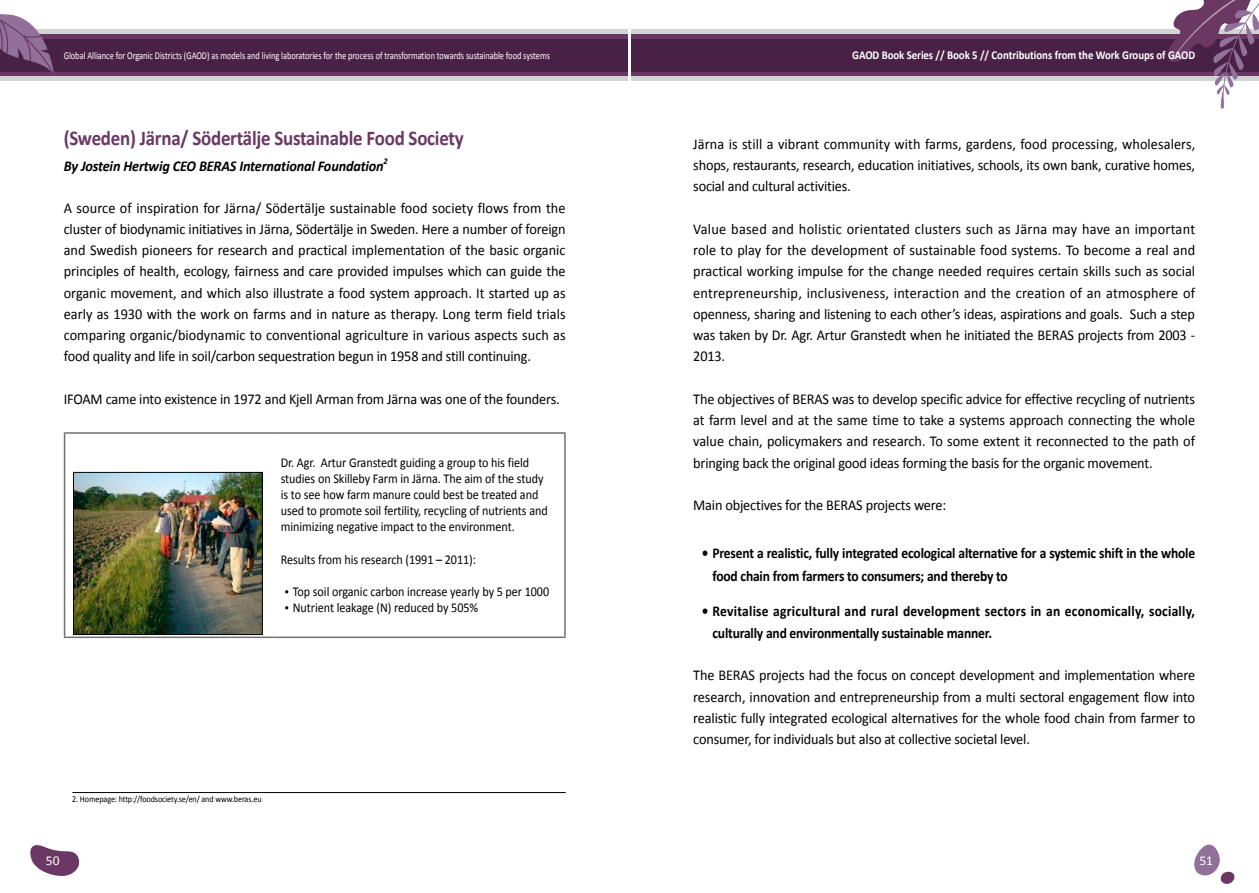
<style>
.page{position:relative;width:1259px;height:893px;background:#fff}
.page>*{position:absolute;margin:0;border:0;box-sizing:border-box;transform-origin:0 0}
.t1{font:700 21px "Calibri";letter-spacing:-.01em;color:#6a3863;scale:.9 1}
.t2{font:15px/21.3px "Calibri";letter-spacing:-.01em;color:#000;text-align:justify;scale:.95 1}
.t3{font:700 15px/22.5px "Calibri";letter-spacing:-.01em;color:#000;scale:.9 1}
.t4{font:700 15px/22.5px "Calibri";letter-spacing:.015em;color:#000;scale:.9 1}
.t5{font:italic 700 15px "Calibri";letter-spacing:-.01em;color:#000;scale:.95 1}
.t6{font:13.5px/16.2px "Calibri";letter-spacing:-.005em;color:#000;scale:.9 1}
.t7{font:13.5px "Calibri";color:#fff}
.t8{font:700 12px "Calibri";letter-spacing:-.005em;color:#fff;scale:.9 1}
.t9{font:10.5px "Calibri";letter-spacing:-.005em;color:#fff;scale:.8 1}
.t10{font:9px "Calibri";letter-spacing:-.01em;color:#000;scale:.9 1}
.t11{font:italic 700 8.7px "Calibri";color:#000;scale:.95 1}
.s1{font-family:"Adobe Myungjo Std";font-weight:500}
</style>
<div class="page">
<hr style="left:72px;top:792px;width:494px;height:1px;background:#000">
<hr style="left:64px;top:432px;width:208px;height:2px;background:#717071">
<hr style="left:64px;top:434px;width:1px;height:203px;background:#717071">
<hr style="left:272px;top:432px;width:294px;height:2px;background:#717071">
<hr style="left:564px;top:434px;width:2px;height:203px;background:#717071">
<hr style="left:64px;top:637px;width:208px;height:1px;background:#717071">
<hr style="left:272px;top:637px;width:294px;height:1px;background:#717071">
<img style="left:75px;top:474px;width:185px;height:159px">
<div style="left:73px;top:472px;width:189px;height:163px;border:1px solid #000"></div>
<svg style="left:30px;top:845px;width:50px;height:31px"></svg>
<div style="left:0;top:30px;width:627px;height:51px;background:#d2d3d3"></div>
<div style="left:0;top:34px;width:627px;height:42px;background:#6a3863"></div>
<div style="left:0;top:39px;width:627px;height:33px;background:#4a2146"></div>
<div style="left:631px;top:30px;width:628px;height:51px;background:#d2d3d3"></div>
<div style="left:631px;top:34px;width:628px;height:42px;background:#6a3863"></div>
<div style="left:631px;top:39px;width:628px;height:33px;background:#4a2146"></div>
<svg style="left:0;top:14px;width:55px;height:61px"></svg>
<svg style="left:1167px;top:0;width:92px;height:109px"></svg>
<svg style="left:1194px;top:844px;width:41px;height:40px"></svg>
<p class="t9" style="left:64px;top:49px;width:609px">Global Alliance for Organic Districts (GAOD) as models and living laboratories for the process of transformation towards sustainable food systems</p>
<h1 class="t1" style="left:64px;top:125px;width:446px">(Sweden) Järna/ Södertälje Sustainable Food Society</h1>
<p class="t5" style="left:64px;top:157px;width:338px">By Jostein Hertwig CEO BERAS International Foundation</p>
<p class="t11" style="left:383px;top:156px;width:6px">2</p>
<p class="t2" style="left:64px;top:196px;width:530px">A source of inspiration for Järna/ Södertälje sustainable food society flows from the cluster of biodynamic initiatives in Järna, Södertälje in Sweden. Here a number of foreign and Swedish pioneers for research and practical implementation of the basic organic principles of health, ecology, fairness and care provided impulses which can guide the organic movement, and which also illustrate a food system approach. It started up as early as 1930 with the work on farms and in nature as therapy. Long term field trials comparing organic/biodynamic to conventional agriculture in various aspects such as food quality and life in soil/carbon sequestration begun in 1958 and still continuing.</p>
<p class="t2" style="left:64px;top:388px;width:523px">IFOAM came into existence in 1972 and Kjell Arman from Järna was one of the founders.</p>
<p class="t6" style="left:281px;top:453px;width:298px">Dr. Agr. Artur Granstedt guiding a group to his field studies on Skilleby Farm in Järna. The aim of the study is to see how farm manure could best be treated and used to promote soil fertility, recycling of nutrients and minimizing negative impact to the environment.</p>
<p class="t6" style="left:281px;top:550px;width:219px">Results from his research (1991 – 2011):</p>
<p class="t6" style="left:281px;top:583px;width:300px"><span class="s1">•</span>Top soil organic carbon increase yearly by 5 per 1000</p>
<p class="t6" style="left:281px;top:599px;width:221px"><span class="s1">•</span>Nutrient leakage (N) reduced by 505%</p>
<p class="t10" style="left:72px;top:793px;width:212px">2. Homepage: http://foodsociety.se/en/ and www.beras.eu</p>
<p class="t8" style="left:852px;top:48px;width:383px">GAOD Book Series // Book 5 // Contributions from the Work Groups of GAOD</p>
<p class="t2" style="left:693px;top:132px;width:530px">Järna is still a vibrant community with farms, gardens, food processing, wholesalers, shops, restaurants, research, education initiatives, schools, its own bank, curative homes, social and cultural activities.</p>
<p class="t2" style="left:693px;top:218px;width:530px">Value based and holistic orientated clusters such as Järna may have an important role to play for the development of sustainable food systems. To become a real and practical working impulse for the change needed requires certain skills such as social entrepreneurship, inclusiveness, interaction and the creation of an atmosphere of openness, sharing and listening to each other’s ideas, aspirations and goals. Such a step was taken by Dr. Agr. Artur Granstedt when he initiated the BERAS projects from 2003 - 2013.</p>
<p class="t2" style="left:693px;top:388px;width:530px">The objectives of BERAS was to develop specific advice for effective recycling of nutrients at farm level and at the same time to take a systems approach connecting the whole value chain, policymakers and research. To some extent it reconnected to the path of bringing back the original good ideas forming the basis for the organic movement.</p>
<p class="t2" style="left:693px;top:494px;width:268px">Main objectives for the BERAS projects were:</p>
<p class="t3" style="left:712px;top:541px;width:538px;text-indent:-11px">• Present a realistic, fully integrated ecological alternative for a systemic shift in the whole food chain from farmers to consumers; and thereby to</p>
<p class="t4" style="left:712px;top:599px;width:538px;text-indent:-11px">• Revitalise agricultural and rural development sectors in an economically, socially, culturally and environmentally sustainable manner.</p>
<p class="t2" style="left:693px;top:664px;width:530px">The BERAS projects had the focus on concept development and implementation where research, innovation and entrepreneurship from a multi sectoral engagement flow into realistic fully integrated ecological alternatives for the whole food chain from farmer to consumer, for individuals but also at collective societal level.</p>
<p class="t7" style="left:46px;top:852px;width:15px">50</p>
<p class="t7" style="left:1199px;top:852px;width:15px">51</p>
</div>
